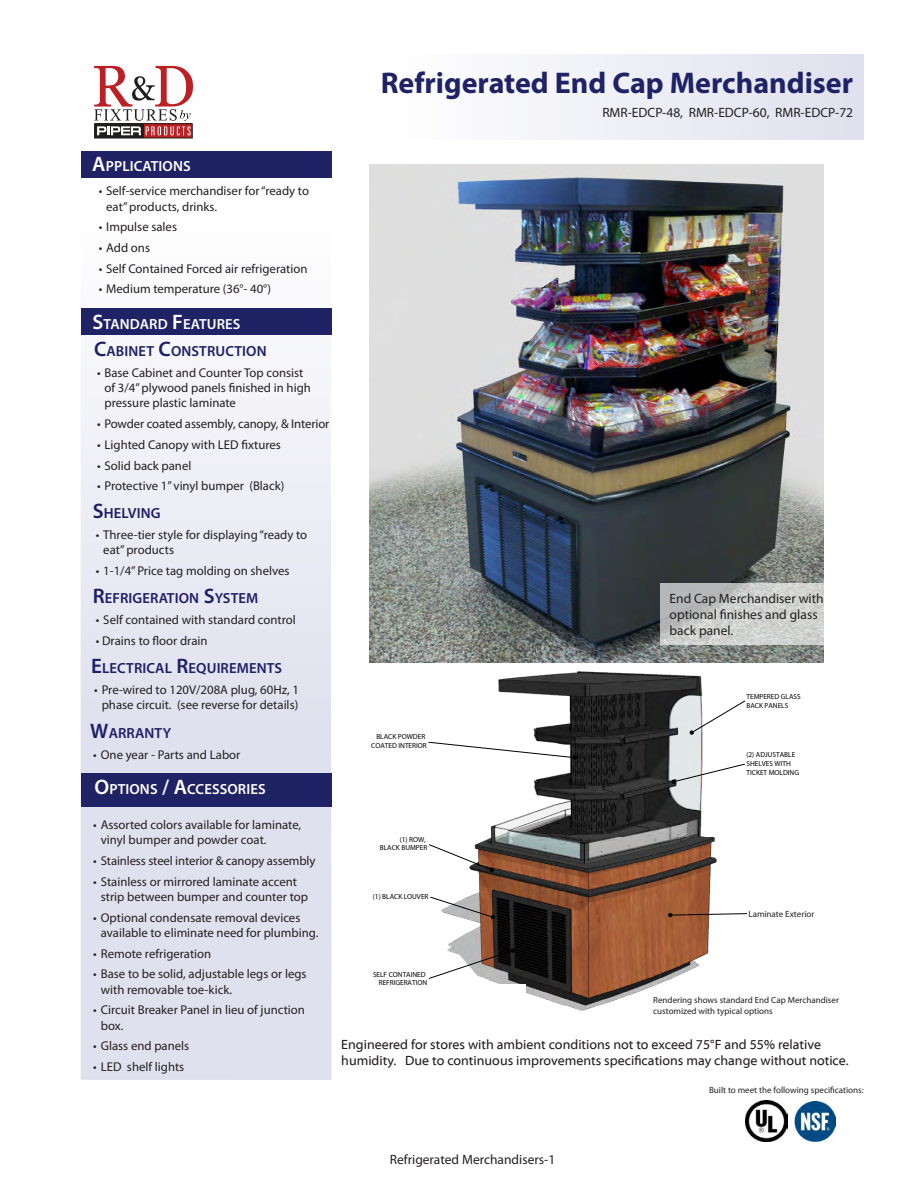
<style>
.page{position:relative;width:918px;height:1188px;background:#fff}
.page>*{position:absolute;margin:0;border:0;box-sizing:border-box;transform-origin:0 0}
.Product_Name{font:700 30px "Myriad Pro";color:#1f2365}
.Specifications_Featu{font:600 14.7px "Myriad Pro";letter-spacing:.005em;color:#1e1f65}
.Features_White{font:600 14.7px "Myriad Pro";letter-spacing:.005em;color:#fff}
.t1{font:13.5px/16.2px "Myriad Web Pro";color:#231f20}
.captions{font:13.5px/16.2px "Myriad Pro";color:#231f20}
.Bullets{font:12.75px/15.3px "Myriad Pro";color:#231f20}
.call-outs{font:9px/10.8px "Myriad Pro";color:#231f20}
.captions-2{font:9px "Myriad Pro";color:#231f20}
.t2{font:7.35px/8.7px "Myriad Pro";color:#000}
.s1{font-size:21px}
</style>
<div class="page">
<svg style="left:81px;top:65px;width:251px;height:1015px;fill:#e8e8f2"></svg>
<div style="left:332px;top:55px;width:531px;height:85px;background:linear-gradient(to right,#fff,#e0e1ee)"></div>
<img style="left:794px;top:1101px;width:41px;height:41px">
<img style="left:746px;top:1101px;width:41px;height:41px">
<svg style="left:144px;top:135px;width:47px;height:1px"></svg>
<svg style="left:95px;top:135px;width:49px;height:3px"></svg>
<svg style="left:94px;top:66px;width:99px;height:69px"></svg>
<img style="left:369px;top:164px;width:455px;height:499px">
<svg style="left:661px;top:583px;width:163px;height:62px;background:#c9cbc9"></svg>
<div style="left:81px;top:308px;width:251px;height:27px;background:#1f2365"></div>
<div style="left:81px;top:773px;width:251px;height:33px;background:#1f2365"></div>
<div style="left:81px;top:151px;width:251px;height:26px;background:#1f2365"></div>
<svg style="left:428px;top:671px;width:319px;height:340px"></svg>
<div style="left:653px;top:996px;width:203px;height:31px;background:#fff"></div>
<p class="Product_Name" style="left:381px;top:64px;width:474px">Refrigerated End Cap Merchandiser</p>
<p class="captions" style="left:602px;top:104px;width:252px">RMR-EDCP-48, RMR-EDCP-60, RMR-EDCP-72</p>
<p class="Features_White" style="left:92px;top:156px;width:99px"><span class="s1">A</span>PPLICATIONS</p>
<p class="Bullets" style="left:106px;top:183px;width:204px;text-indent:-8px">• Self-service merchandiser for“ready to eat” products, drinks.</p>
<p class="Bullets" style="left:99px;top:219px;width:80px">• Impulse sales</p>
<p class="Bullets" style="left:99px;top:240px;width:53px">• Add ons</p>
<p class="Bullets" style="left:99px;top:261px;width:210px">• Self Contained Forced air refrigeration</p>
<p class="Bullets" style="left:99px;top:281px;width:174px">• Medium temperature (36°- 40°)</p>
<p class="Features_White" style="left:93px;top:314px;width:148px"><span class="s1">S</span>TANDARD <span class="s1">F</span> EATURES</p>
<p class="Specifications_Featu" style="left:94px;top:342px;width:174px"><span class="s1">C</span>ABINET <span class="s1">C</span>ONSTRUCTION</p>
<p class="Bullets" style="left:105px;top:365px;width:208px;text-indent:-8px">• Base Cabinet and Counter Top consist of 3/4”plywood panels finished in high pressure plastic laminate</p>
<p class="Bullets" style="left:97px;top:416px;width:234px">• Powder coated assembly, canopy, &amp; Interior</p>
<p class="Bullets" style="left:97px;top:437px;width:185px">• Lighted Canopy with LED fixtures</p>
<p class="Bullets" style="left:97px;top:457px;width:96px">• Solid back panel</p>
<p class="Bullets" style="left:97px;top:478px;width:189px">• Protective 1” vinyl bumper (Black)</p>
<p class="Specifications_Featu" style="left:93px;top:504px;width:69px"><span class="s1">S</span>HELVING</p>
<p class="Bullets" style="left:103px;top:527px;width:205px;text-indent:-8px">• Three-tier style for displaying“ready to eat” products</p>
<p class="Bullets" style="left:96px;top:563px;width:195px">• 1-1/4”Price tag molding on shelves</p>
<p class="Specifications_Featu" style="left:93px;top:589px;width:167px"><span class="s1">R</span>EFRIGERATION <span class="s1">S</span>YSTEM</p>
<p class="Bullets" style="left:96px;top:612px;width:202px">• Self contained with standard control</p>
<p class="Bullets" style="left:96px;top:633px;width:113px">• Drains to floor drain</p>
<p class="Specifications_Featu" style="left:91px;top:659px;width:191px"><span class="s1">E</span>LECTRICAL <span class="s1">R</span>EQUIREMENTS</p>
<p class="Bullets" style="left:94px;top:682px;width:206px;text-align:center">• Pre-wired to 120V/208A plug, 60Hz, 1 phase circuit. (see reverse for details)</p>
<p class="Specifications_Featu" style="left:90px;top:724px;width:82px"><span class="s1">W</span>ARRANTY</p>
<p class="Bullets" style="left:93px;top:747px;width:149px">• One year - Parts and Labor</p>
<p class="Features_White" style="left:94px;top:780px;width:172px"><span class="s1">O</span>PTIONS <span class="s1">/ A</span>CCESSORIES</p>
<p class="Bullets" style="left:101px;top:817px;width:202px;text-indent:-8px">• Assorted colors available for laminate, vinyl bumper and powder coat.</p>
<p class="Bullets" style="left:93px;top:853px;width:224px">• Stainless steel interior &amp; canopy assembly</p>
<p class="Bullets" style="left:101px;top:873px;width:209px;text-indent:-8px">• Stainless or mirrored laminate accent strip between bumper and counter top</p>
<p class="Bullets" style="left:101px;top:909px;width:219px;text-indent:-8px">• Optional condensate removal devices available to eliminate need for plumbing.</p>
<p class="Bullets" style="left:93px;top:945px;width:120px">• Remote refrigeration</p>
<p class="Bullets" style="left:101px;top:966px;width:207px;text-indent:-8px">• Base to be solid, adjustable legs or legs with removable toe-kick.</p>
<p class="Bullets" style="left:101px;top:1002px;width:206px;text-indent:-8px">• Circuit Breaker Panel in lieu of junction box.</p>
<p class="Bullets" style="left:93px;top:1038px;width:97px">• Glass end panels</p>
<p class="Bullets" style="left:93px;top:1059px;width:93px">• LED shelf lights</p>
<p class="captions" style="left:670px;top:590px;width:156px">End Cap Merchandiser with optional finishes and glass back panel.</p>
<p class="t2" style="left:371px;top:733px;width:57px;text-align:center">BLACK POWDER<br>COATED INTERIOR</p>
<p class="t2" style="left:380px;top:835px;width:49px;text-align:right">(1) ROW,<br>BLACK BUMPER</p>
<p class="t2" style="left:373px;top:893px;width:57px">(1) BLACK LOUVER</p>
<p class="t2" style="left:373px;top:970px;width:56px;text-align:right">SELF CONTAINED<br>REFRIGERATION</p>
<p class="t2" style="left:746px;top:692px;width:56px">TEMPERED GLASS<br>BACK PANELS</p>
<p class="t2" style="left:746px;top:751px;width:54px">(2) ADJUSTABLE<br>SHELVES WITH<br>TICKET MOLDING</p>
<p class="call-outs" style="left:748px;top:908px;width:67px">Laminate Exterior</p>
<p class="t2" style="left:748px;top:909px;width:48px">"WILD CHERRY"</p>
<p class="call-outs" style="left:653px;top:995px;width:187px">Rendering shows standard End Cap Merchandiser customized with typical options</p>
<p class="t1" style="left:341px;top:1037px;width:509px">Engineered for stores with ambient conditions not to exceed 75°F and 55% relative humidity. Due to continuous improvements specifications may change without notice.</p>
<p class="captions-2" style="left:709px;top:1085px;width:156px">Built to meet the following specifications:</p>
<p class="captions" style="left:390px;top:1151px;width:167px">Refrigerated Merchandisers-1</p>
</div>
